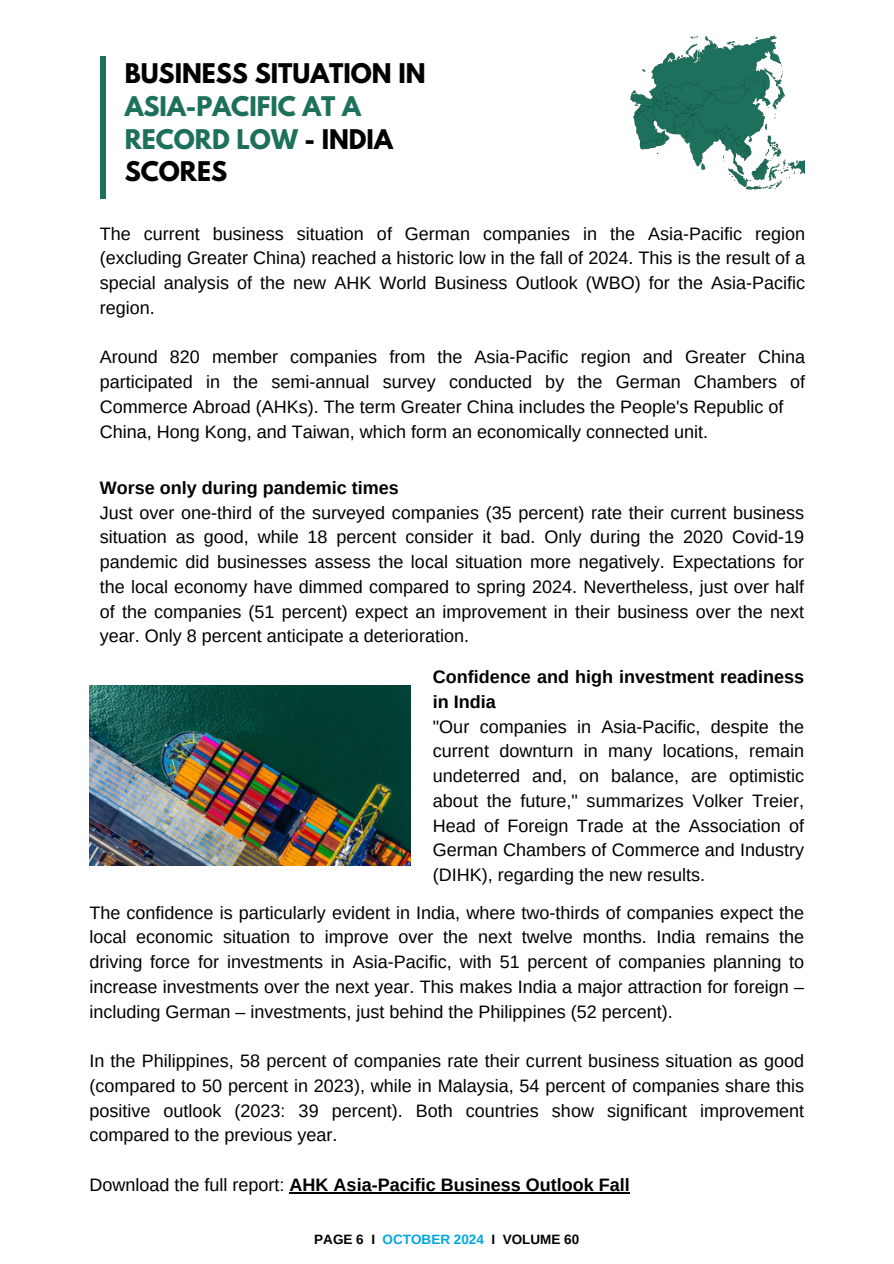
<style>
.page{position:relative;width:894px;height:1264px;background:#fff}
.page>*{position:absolute;margin:0;border:0;box-sizing:border-box;transform-origin:0 0}
.t1{font:700 24px/32.7px "League Spartan";color:#000}
.t2{font:18px/24.8px "Arimo";color:#000;text-align:justify}
.t3{font:700 18px "Arimo";color:#000}
.t4{font:700 13.5px "Arimo";color:#000}
.s1{color:#1d705b}
.s2{font-weight:700}
.s3{font-weight:400}
.s4{color:#00a6e3}
</style>
<div class="page">
<img style="left:89px;top:685px;width:321px;height:180px">
<div style="left:100px;top:56px;width:5px;height:142px;background:#1d705b"></div>
<svg style="left:630px;top:36px;width:174px;height:154px"></svg>
<hr style="left:289px;top:1191px;width:340px;height:2px;background:#000">
<h2 class="t1" style="left:125px;top:60px;width:302px">BUSINESS SITUATION IN<br><span class="s1">ASIA-PACIFIC AT A<br>RECORD LOW</span> - INDIA<br>SCORES</h2>
<p class="t2" style="left:100px;top:221px;width:706px">The current business situation of German companies in the Asia-Pacific region (excluding Greater China) reached a historic low in the fall of 2024. This is the result of a special analysis of the new AHK World Business Outlook (WBO) for the Asia-Pacific region.</p>
<h2 class="t2" style="left:100px;top:345px;width:706px;text-align:left">Around 820 member companies from the Asia-Pacific region and Greater China participated in the semi-annual survey conducted by the German Chambers of Commerce Abroad (AHKs). The term Greater China includes the People's Republic of China, Hong Kong, and Taiwan, which form an economically connected unit.</h2>
<h2 class="t2" style="left:100px;top:475px;width:705px;text-align:left"><span class="s2">Worse only during pandemic times<br></span>Just over one-third of the surveyed companies (35 percent) rate their current business situation as good, while 18 percent consider it bad. Only during the 2020 Covid-19 pandemic did businesses assess the local situation more negatively. Expectations for the local economy have dimmed compared to spring 2024. Nevertheless, just over half of the companies (51 percent) expect an improvement in their business over the next year. Only 8 percent anticipate a deterioration.</h2>
<p class="t2" style="left:433px;top:664px;width:373px;text-align:left"><span class="s2">Confidence and high investment readiness in India<br></span>"Our companies in Asia-Pacific, despite the current downturn in many locations, remain undeterred and, on balance, are optimistic about the future," summarizes Volker Treier, Head of Foreign Trade at the Association of German Chambers of Commerce and Industry (DIHK), regarding the new results.</p>
<h2 class="t2" style="left:89px;top:900px;width:716px">The confidence is particularly evident in India, where two-thirds of companies expect the local economic situation to improve over the next twelve months. India remains the driving force for investments in Asia-Pacific, with 51 percent of companies planning to increase investments over the next year. This makes India a major attraction for foreign – including German – investments, just behind the Philippines (52 percent).</h2>
<h2 class="t2" style="left:89px;top:1048px;width:716px">In the Philippines, 58 percent of companies rate their current business situation as good (compared to 50 percent in 2023), while in Malaysia, 54 percent of companies share this positive outlook (2023: 39 percent). Both countries show significant improvement compared to the previous year.</h2>
<h2 class="t3" style="left:89px;top:1174px;width:541px"><span class="s3">Download the full report:</span> AHK Asia-Pacific Business Outlook Fall</h2>
<h2 class="t4" style="left:314px;top:1231px;width:266px">PAGE 6 I <span class="s4">OCTOBER 2024</span> I VOLUME 60</h2>
</div>
